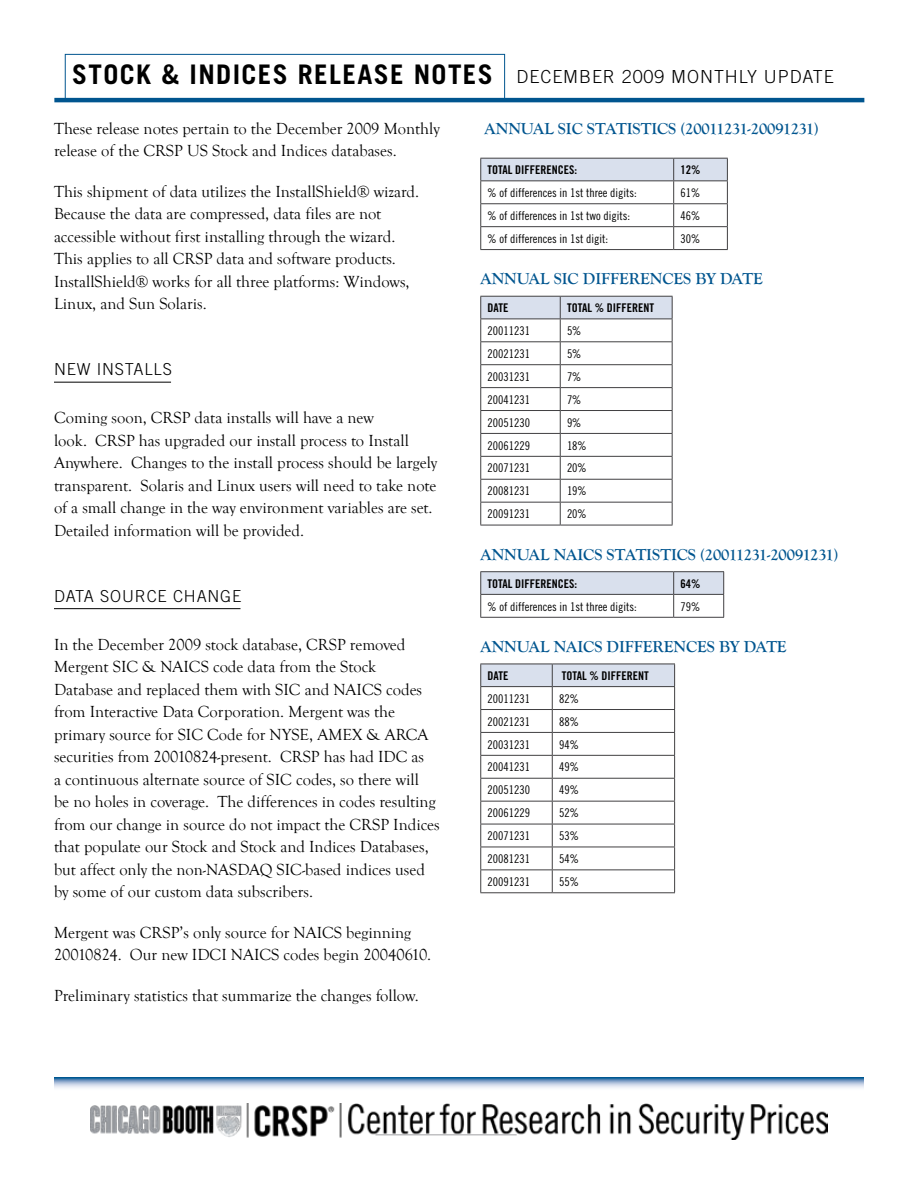
<style>
.page{position:relative;width:918px;height:1188px;background:#fff}
.page>*{position:absolute;margin:0;border:0;box-sizing:border-box;transform-origin:0 0}
.t1{font:700 27px "Trade Gothic";letter-spacing:.05em;color:#000}
.t2{font:16.5px/22.5px "Goudy Old Style T";color:#000}
.t3{font:700 16.5px "Goudy Old Style T";color:#00558f}
.t4{font:300 16.5px "Trade Gothic";letter-spacing:.05em;color:#000}
.t5{font:12px "Trade Gothic Cond Eighteen";color:#000}
.t6{font:12px "Trade Gothic Bold Cond Twenty";color:#000}
.s1{font-weight:300;font-size:18px}
</style>
<div class="page">
<img style="left:91px;top:1104px;width:737px;height:36px">
<div style="left:65px;top:54px;width:440px;height:46px;border:1px solid #00558f"></div>
<hr style="left:54px;top:98px;width:810px;height:4px;background:#00558f">
<svg style="left:54px;top:1077px;width:810px;height:11px;background:#92b0cf"></svg>
<hr style="left:375px;top:1135px;width:142px;height:1px;background:#a1a1a4">
<hr style="left:54px;top:382px;width:117px;height:1px;background:#000">
<hr style="left:54px;top:608px;width:186px;height:1px;background:#000">
<svg style="left:480px;top:158px;width:248px;height:91px"></svg>
<hr style="left:480px;top:249px;width:194px;height:1px;background:#414042">
<hr style="left:674px;top:249px;width:54px;height:1px;background:#414042">
<svg style="left:480px;top:296px;width:193px;height:229px"></svg>
<hr style="left:480px;top:525px;width:80px;height:1px;background:#414042">
<hr style="left:560px;top:525px;width:113px;height:1px;background:#414042">
<hr style="left:480px;top:571px;width:194px;height:1px;background:#414042">
<hr style="left:674px;top:571px;width:50px;height:1px;background:#414042">
<svg style="left:480px;top:572px;width:244px;height:45px"></svg>
<hr style="left:480px;top:617px;width:194px;height:1px;background:#414042">
<hr style="left:674px;top:617px;width:50px;height:1px;background:#414042">
<svg style="left:480px;top:664px;width:195px;height:228px"></svg>
<hr style="left:480px;top:892px;width:72px;height:1px;background:#414042">
<hr style="left:552px;top:892px;width:123px;height:1px;background:#414042">
<h1 class="t1" style="left:72px;top:58px;width:763px">STOCK &amp; INDICES RELEASE NOTES <span class="s1">DECEMBER 2009 M ONTHLY UPDATE</span></h1>
<p class="t2" style="left:54px;top:118px;width:387px">These release notes pertain to the December 2009 Monthly release of the CRSP US Stock and Indices databases.</p>
<p class="t2" style="left:54px;top:181px;width:367px">This shipment of data utilizes the InstallShield® wizard.<br>Because the data are compressed, data files are not accessible without first installing through the wizard.<br>This applies to all CRSP data and software products.<br>InstallShield® works for all three platforms: Windows, Linux, and Sun Solaris.</p>
<p class="t3" style="left:485px;top:119px;width:176px">ANNUAL SIC S TATIS TICS</p>
<p class="t3" style="left:681px;top:119px;width:140px">(20011231-20091231)</p>
<p class="t6" style="left:488px;top:163px;width:91px">TOTAL DIFFERENCES:</p>
<p class="t6" style="left:680px;top:163px;width:21px">12%</p>
<p class="t5" style="left:488px;top:186px;width:151px">% of differences in 1st three digits:</p>
<p class="t5" style="left:680px;top:186px;width:21px">61%</p>
<p class="t5" style="left:488px;top:209px;width:144px">% of differences in 1st two digits:</p>
<p class="t5" style="left:680px;top:209px;width:21px">46%</p>
<p class="t5" style="left:488px;top:231px;width:122px">% of differences in 1st digit:</p>
<p class="t5" style="left:680px;top:231px;width:21px">30%</p>
<p class="t3" style="left:480px;top:270px;width:284px">ANNUAL SIC DIFFERENCES BY DATE</p>
<p class="t6" style="left:488px;top:301px;width:22px">DATE</p>
<p class="t6" style="left:567px;top:301px;width:89px">TOTAL % DIFFERENT</p>
<p class="t5" style="left:488px;top:324px;width:44px">20011231</p>
<p class="t5" style="left:567px;top:324px;width:16px">5%</p>
<p class="t5" style="left:488px;top:347px;width:44px">20021231</p>
<p class="t5" style="left:567px;top:347px;width:16px">5%</p>
<p class="t5" style="left:488px;top:369px;width:44px">20031231</p>
<p class="t5" style="left:567px;top:369px;width:16px">7%</p>
<p class="t5" style="left:488px;top:392px;width:44px">20041231</p>
<p class="t5" style="left:567px;top:392px;width:16px">7%</p>
<p class="t5" style="left:488px;top:415px;width:44px">20051230</p>
<p class="t5" style="left:567px;top:415px;width:16px">9%</p>
<p class="t5" style="left:488px;top:438px;width:44px">20061229</p>
<p class="t5" style="left:567px;top:438px;width:21px">18%</p>
<p class="t5" style="left:488px;top:461px;width:44px">20071231</p>
<p class="t5" style="left:567px;top:461px;width:21px">20%</p>
<p class="t5" style="left:488px;top:484px;width:44px">20081231</p>
<p class="t5" style="left:567px;top:484px;width:21px">19%</p>
<p class="t5" style="left:488px;top:507px;width:44px">20091231</p>
<p class="t5" style="left:567px;top:507px;width:21px">20%</p>
<p class="t3" style="left:480px;top:545px;width:200px">ANNUAL NAICS S TATIS TICS</p>
<p class="t3" style="left:700px;top:545px;width:140px">(20011231-20091231)</p>
<p class="t6" style="left:488px;top:576px;width:91px">TOTAL DIFFERENCES:</p>
<p class="t6" style="left:680px;top:576px;width:21px">64%</p>
<p class="t5" style="left:488px;top:599px;width:151px">% of differences in 1st three digits:</p>
<p class="t5" style="left:680px;top:599px;width:21px">79%</p>
<p class="t3" style="left:480px;top:637px;width:308px">ANNUAL NAICS DIFFERENCES BY DATE</p>
<p class="t6" style="left:488px;top:668px;width:22px">DATE</p>
<p class="t6" style="left:562px;top:668px;width:89px">TOTAL % DIFFERENT</p>
<p class="t5" style="left:488px;top:691px;width:44px">20011231</p>
<p class="t5" style="left:559px;top:691px;width:21px">82%</p>
<p class="t5" style="left:488px;top:714px;width:44px">20021231</p>
<p class="t5" style="left:559px;top:714px;width:21px">88%</p>
<p class="t5" style="left:488px;top:737px;width:44px">20031231</p>
<p class="t5" style="left:559px;top:737px;width:21px">94%</p>
<p class="t5" style="left:488px;top:760px;width:44px">20041231</p>
<p class="t5" style="left:559px;top:760px;width:21px">49%</p>
<p class="t5" style="left:488px;top:783px;width:44px">20051230</p>
<p class="t5" style="left:559px;top:783px;width:21px">49%</p>
<p class="t5" style="left:488px;top:806px;width:44px">20061229</p>
<p class="t5" style="left:559px;top:806px;width:21px">52%</p>
<p class="t5" style="left:488px;top:829px;width:44px">20071231</p>
<p class="t5" style="left:559px;top:829px;width:21px">53%</p>
<p class="t5" style="left:488px;top:852px;width:44px">20081231</p>
<p class="t5" style="left:559px;top:852px;width:21px">54%</p>
<p class="t5" style="left:488px;top:875px;width:44px">20091231</p>
<p class="t5" style="left:559px;top:875px;width:21px">55%</p>
<p class="t4" style="left:54px;top:360px;width:119px">N EW INSTALLS</p>
<p class="t2" style="left:54px;top:407px;width:385px">Coming soon, CRSP data installs will have a new<br>look. CRSP has upgraded our install process to Install Anywhere. Changes to the install process should be largely transparent. Solaris and Linux users will need to take note of a small change in the way environment variables are set.<br>Detailed information will be provided.</p>
<p class="t4" style="left:54px;top:586px;width:189px">DATA SOU RCE CHANGE</p>
<p class="t2" style="left:54px;top:634px;width:387px">In the December 2009 stock database, CRSP removed Mergent SIC &amp; NAICS code data from the Stock<br>Database and replaced them with SIC and NAICS codes from Interactive Data Corporation. Mergent was the primary source for SIC Code for NYSE, AMEX &amp; ARCA securities from 20010824-present. CRSP has had IDC as<br>a continuous alternate source of SIC codes, so there will<br>be no holes in coverage. The differences in codes resulting from our change in source do not impact the CRSP Indices that populate our Stock and Stock and Indices Databases, but affect only the non-NASDAQ SIC-based indices used by some of our custom data subscribers.</p>
<p class="t2" style="left:54px;top:922px;width:379px">Mergent was CRSP’s only source for NAICS beginning<br>20010824. Our new IDCI NAICS codes begin 20040610.</p>
<p class="t2" style="left:54px;top:985px;width:366px">Preliminary statistics that summarize the changes follow.</p>
</div>
